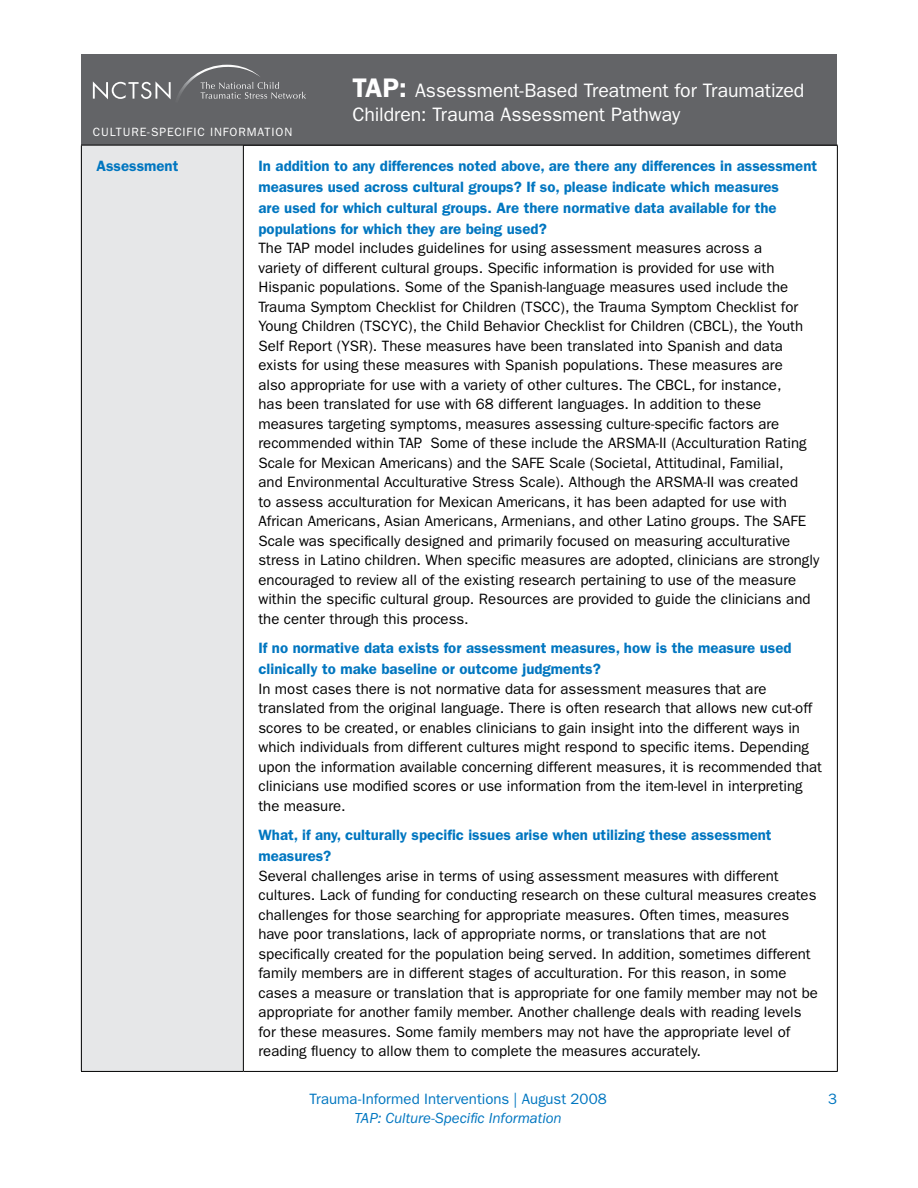
<style>
.page{position:relative;width:918px;height:1188px;background:#fff}
.page>*{position:absolute;margin:0;border:0;box-sizing:border-box;transform-origin:0 0}
.t1{font:19.5px/24px "ITC Franklin Gothic Std";letter-spacing:-.005em;color:#fff}
.t2{font:15px/19.5px "ITC Franklin Gothic Std";color:#000}
.t3{font:600 15px/21px "ITC Franklin Gothic Std";color:#0076c0}
.t4{font:15px "ITC Franklin Gothic Std";color:#0076c0}
.t5{font:italic 15px "ITC Franklin Gothic Std";letter-spacing:-.005em;color:#0076c0}
.t6{font:12px "ITC Franklin Gothic Std";letter-spacing:.075em;color:#fff}
.s1{font-weight:600;font-size:27px}
</style>
<div class="page">
<div style="left:81px;top:54px;width:756px;height:92px;background:#636467"></div>
<svg style="left:93px;top:64px;width:213px;height:36px"></svg>
<div style="left:81px;top:145px;width:162px;height:926px;background:#e6e7e8"></div>
<hr style="left:81px;top:145px;width:162px;height:1px;background:#000">
<hr style="left:81px;top:145px;width:1px;height:926px;background:#000">
<hr style="left:243px;top:145px;width:595px;height:1px;background:#000">
<hr style="left:243px;top:145px;width:1px;height:926px;background:#000">
<hr style="left:837px;top:145px;width:1px;height:926px;background:#000">
<hr style="left:81px;top:1071px;width:162px;height:1px;background:#000">
<hr style="left:243px;top:1071px;width:595px;height:1px;background:#000">
<p class="t6" style="left:93px;top:125px;width:201px">CULTURE-SPECIFIC INFORMATION</p>
<h1 class="t1" style="left:352px;top:79px;width:454px"><span class="s1">TAP:</span> Assessment-Based Treatment for Traumatized<br>Children: Trauma Assessment Pathway</h1>
<p class="t3" style="left:96px;top:155px;width:83px">Assessment</p>
<p class="t3" style="left:258px;top:155px;width:560px">In addition to any differences noted above, are there any differences in assessment measures used across cultural groups? If so, please indicate which measures<br>are used for which cultural groups. Are there normative data available for the populations for which they are being used?</p>
<p class="t2" style="left:258px;top:238px;width:562px">The TAP model includes guidelines for using assessment measures across a<br>variety of different cultural groups. Specific information is provided for use with Hispanic populations. Some of the Spanish-language measures used include the Trauma Symptom Checklist for Children (TSCC), the Trauma Symptom Checklist for Young Children (TSCYC), the Child Behavior Checklist for Children (CBCL), the Youth Self Report (YSR). These measures have been translated into Spanish and data exists for using these measures with Spanish populations. These measures are<br>also appropriate for use with a variety of other cultures. The CBCL, for instance,<br>has been translated for use with 68 different languages. In addition to these measures targeting symptoms, measures assessing culture-specific factors are recommended within TAP. Some of these include the ARSMA-II (Acculturation Rating Scale for Mexican Americans) and the SAFE Scale (Societal, Attitudinal, Familial,<br>and Environmental Acculturative Stress Scale). Although the ARSMA-II was created<br>to assess acculturation for Mexican Americans, it has been adapted for use with African Americans, Asian Americans, Armenians, and other Latino groups. The SAFE Scale was specifically designed and primarily focused on measuring acculturative stress in Latino children. When specific measures are adopted, clinicians are strongly encouraged to review all of the existing research pertaining to use of the measure within the specific cultural group. Resources are provided to guide the clinicians and the center through this process.</p>
<p class="t3" style="left:258px;top:638px;width:535px">If no normative data exists for assessment measures, how is the measure used clinically to make baseline or outcome judgments?</p>
<p class="t2" style="left:258px;top:679px;width:565px">In most cases there is not normative data for assessment measures that are translated from the original language. There is often research that allows new cut-off scores to be created, or enables clinicians to gain insight into the different ways in which individuals from different cultures might respond to specific items. Depending upon the information available concerning different measures, it is recommended that clinicians use modified scores or use information from the item-level in interpreting the measure.</p>
<p class="t3" style="left:258px;top:825px;width:515px">What, if any, culturally specific issues arise when utilizing these assessment measures?</p>
<p class="t2" style="left:258px;top:866px;width:561px">Several challenges arise in terms of using assessment measures with different cultures. Lack of funding for conducting research on these cultural measures creates challenges for those searching for appropriate measures. Often times, measures have poor translations, lack of appropriate norms, or translations that are not specifically created for the population being served. In addition, sometimes different family members are in different stages of acculturation. For this reason, in some cases a measure or translation that is appropriate for one family member may not be appropriate for another family member. Another challenge deals with reading levels for these measures. Some family members may not have the appropriate level of reading fluency to allow them to complete the measures accurately.</p>
<p class="t4" style="left:309px;top:1090px;width:299px">Trauma-Informed Interventions | August 2008</p>
<p class="t5" style="left:355px;top:1110px;width:209px">TAP: Culture-Specific Information</p>
<p class="t4" style="left:828px;top:1090px;width:10px">3</p>
</div>
